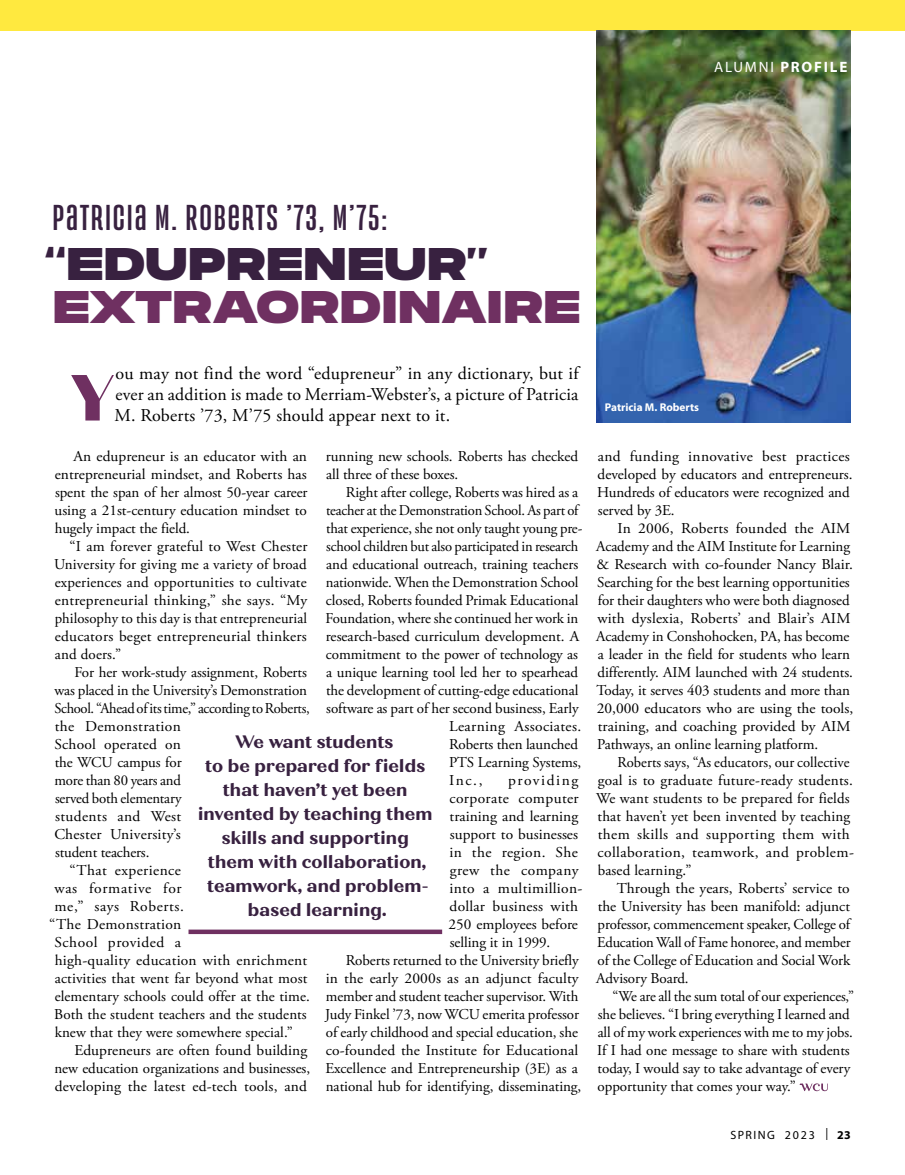
<style>
.page{position:relative;width:905px;height:1175px;background:#fff}
.page>*{position:absolute;margin:0;border:0;box-sizing:border-box;transform-origin:0 0}
.t1{font:900 64.95px "Quiche Display";color:#6f3061}
.t2{font:45.75px/42.5px "Phonk Contrast";color:#6f3061}
.t3{font:35.85px "Versus";letter-spacing:.05em;color:#382140}
.t4{font:700 18px/24px "Quiche Text";letter-spacing:-.025em;color:#382140;text-align:center}
.t5{font:18px/21px "Adobe Garamond Pro";letter-spacing:.01em;color:#000;text-align:justify}
.t6{font:15px/18px "Adobe Garamond Pro";letter-spacing:-.005em;color:#000}
.t7{font:15px "Adobe Garamond Pro";letter-spacing:.015em;color:#000}
.t8{font:15px "Adobe Garamond Pro";letter-spacing:.025em;color:#000}
.t9{font:15px "Adobe Garamond Pro";letter-spacing:.02em;color:#000}
.t10{font:15px "Adobe Garamond Pro";letter-spacing:.04em;color:#000}
.t11{font:15px "Adobe Garamond Pro";letter-spacing:.045em;color:#000}
.t12{font:15px "Adobe Garamond Pro";letter-spacing:.035em;color:#000}
.t13{font:15px "Adobe Garamond Pro";letter-spacing:.03em;color:#000}
.t14{font:700 15px "Myriad Pro";letter-spacing:.12em;color:#fff}
.t15{font:15px "Adobe Garamond Pro";letter-spacing:.105em;color:#000}
.t16{font:12px "Myriad Pro";letter-spacing:.12em;color:#000}
.t17{font:700 11.25px "Myriad Pro";color:#fff}
.s1{font-weight:400}
.s2{color:#382140}
.s3{font-weight:700}
</style>
<div class="page">
<div style="left:0;top:0;width:904px;height:31px;background:#ffe93f"></div>
<img style="left:596px;top:30px;width:254px;height:392px">
<svg style="left:799px;top:1083px;width:28px;height:8px"></svg>
<div style="left:188px;top:929px;width:254px;height:5px;background:#6f3061"></div>
<p class="t14" style="left:714px;top:57px;width:135px"><span class="s1">ALUMNI</span> PROFILE</p>
<h3 class="t3" style="left:53px;top:193px;width:335px">PATRICIA M. ROBERTS ’73, M’75:</h3>
<h2 class="t2" style="left:45px;top:241px;width:537px"><sup>“</sup><span class="s2">EDUPRENEUR</span><sup>”<br></sup>EXTRAORDINAIRE</h2>
<h1 class="t1" style="left:71px;top:358px;width:45px">Y</h1>
<p class="t5" style="left:114px;top:363px;width:465px">ou may not find the word “edupreneur” in any dictionary, but if ever an addition is made to Merriam-Webster’s, a picture of Patricia M. Roberts ’73, M’75 should appear next to it.</p>
<p class="t6" style="left:326px;top:447px;width:254px">running new schools. Roberts has checked all three of these boxes.</p>
<p class="t6" style="left:346px;top:483px;width:234px">Right after college, Roberts was hired as a</p>
<p class="t6" style="left:326px;top:501px;width:254px">teacher at the Demonstration School. As part of</p>
<p class="t6" style="left:326px;top:519px;width:258px">that experience, she not only taught young pre-</p>
<p class="t6" style="left:326px;top:537px;width:254px">school children but also participated in research</p>
<p class="t6" style="left:326px;top:555px;width:253px">and educational outreach, training teachers</p>
<p class="t6" style="left:326px;top:573px;width:254px">nationwide. When the Demonstration School</p>
<p class="t6" style="left:326px;top:591px;width:254px">closed, Roberts founded Primak Educational</p>
<p class="t6" style="left:325px;top:609px;width:254px">Foundation, where she continued her work in</p>
<p class="t6" style="left:326px;top:627px;width:255px">research-based curriculum development. A</p>
<p class="t6" style="left:326px;top:645px;width:254px">commitment to the power of technology as</p>
<p class="t6" style="left:326px;top:663px;width:253px">a unique learning tool led her to spearhead</p>
<p class="t6" style="left:326px;top:681px;width:254px">the development of cutting-edge educational</p>
<p class="t6" style="left:326px;top:699px;width:254px">software as part of her second business, Early</p>
<p class="t8" style="left:449px;top:717px;width:134px">Learning Associates.</p>
<p class="t6" style="left:449px;top:735px;width:130px">Roberts then launched</p>
<p class="t6" style="left:449px;top:753px;width:134px">PTS Learning Systems,</p>
<p class="t6" style="left:449px;top:771px;width:35px">Inc.,</p>
<p class="t15" style="left:508px;top:771px;width:72px">providing</p>
<p class="t8" style="left:449px;top:789px;width:131px">corporate computer</p>
<p class="t6" style="left:449px;top:807px;width:130px">training and learning</p>
<p class="t6" style="left:450px;top:825px;width:130px">support to businesses</p>
<p class="t8" style="left:449px;top:843px;width:130px">in the region. She</p>
<p class="t13" style="left:449px;top:861px;width:130px">grew the company</p>
<p class="t9" style="left:449px;top:879px;width:134px">into a multimillion-</p>
<p class="t7" style="left:449px;top:897px;width:130px">dollar business with</p>
<p class="t6" style="left:448px;top:915px;width:131px">250 employees before</p>
<p class="t6" style="left:450px;top:933px;width:102px">selling it in 1999.</p>
<p class="t6" style="left:346px;top:951px;width:234px">Roberts returned to the University briefly</p>
<p class="t6" style="left:326px;top:969px;width:254px">in the early 2000s as an adjunct faculty</p>
<p class="t6" style="left:326px;top:987px;width:254px">member and student teacher supervisor. With</p>
<p class="t6" style="left:325px;top:1005px;width:255px">Judy Finkel ’73, now WCU emerita professor</p>
<p class="t6" style="left:326px;top:1023px;width:253px">of early childhood and special education, she</p>
<p class="t6" style="left:326px;top:1041px;width:254px">co-founded the Institute for Educational</p>
<p class="t6" style="left:325px;top:1059px;width:254px">Excellence and Entrepreneurship (3E) as a</p>
<p class="t6" style="left:326px;top:1077px;width:257px">national hub for identifying, disseminating,</p>
<p class="t6" style="left:55px;top:447px;width:254px;text-align:justify;text-indent:19px">An edupreneur is an educator with an entrepreneurial mindset, and Roberts has spent the span of her almost 50-year career using a 21st-century education mindset to hugely impact the field.</p>
<p class="t6" style="left:54px;top:537px;width:255px;text-align:justify;text-indent:15px">“I am forever grateful to West Chester University for giving me a variety of broad experiences and opportunities to cultivate entrepreneurial thinking,” she says. “My philosophy to this day is that entrepreneurial educators beget entrepreneurial thinkers and doers.”</p>
<p class="t6" style="left:74px;top:663px;width:234px">For her work-study assignment, Roberts</p>
<p class="t6" style="left:54px;top:681px;width:254px">was placed in the University’s Demonstration</p>
<p class="t6" style="left:54px;top:699px;width:257px">School. “Ahead of its time,” according to Roberts,</p>
<p class="t8" style="left:55px;top:717px;width:128px">the Demonstration</p>
<p class="t7" style="left:54px;top:735px;width:128px">School operated on</p>
<p class="t6" style="left:55px;top:753px;width:128px">the WCU campus for</p>
<p class="t6" style="left:55px;top:771px;width:128px">more than 80 years and</p>
<p class="t6" style="left:55px;top:789px;width:128px">served both elementary</p>
<p class="t8" style="left:55px;top:807px;width:128px">students and West</p>
<p class="t7" style="left:54px;top:825px;width:128px">Chester University’s</p>
<p class="t6" style="left:55px;top:843px;width:96px">student teachers.</p>
<p class="t8" style="left:70px;top:861px;width:113px">“That experience</p>
<p class="t11" style="left:54px;top:879px;width:129px">was formative for</p>
<p class="t10" style="left:55px;top:897px;width:131px">me,” says Roberts.</p>
<p class="t7" style="left:49px;top:915px;width:133px">“The Demonstration</p>
<p class="t12" style="left:54px;top:933px;width:128px">School provided a</p>
<p class="t7" style="left:55px;top:951px;width:254px">high-quality education with enrichment</p>
<p class="t6" style="left:55px;top:969px;width:254px">activities that went far beyond what most</p>
<p class="t6" style="left:55px;top:987px;width:257px">elementary schools could offer at the time.</p>
<p class="t6" style="left:54px;top:1005px;width:254px">Both the student teachers and the students</p>
<p class="t6" style="left:55px;top:1023px;width:240px">knew that they were somewhere special.”</p>
<p class="t6" style="left:74px;top:1041px;width:234px">Edupreneurs are often found building</p>
<p class="t6" style="left:54px;top:1059px;width:257px">new education organizations and businesses,</p>
<p class="t6" style="left:55px;top:1077px;width:254px">developing the latest ed-tech tools, and</p>
<p class="t4" style="left:198px;top:730px;width:236px">We want students<br>to be prepared for fields that haven’t yet been invented by teaching them skills and supporting them with collaboration, teamwork, and problem&shy;based learning.</p>
<p class="t17" style="left:605px;top:400px;width:96px">Patricia M. Roberts</p>
<p class="t6" style="left:597px;top:447px;width:257px">and funding innovative best practices developed by educators and entrepreneurs.<br>Hundreds of educators were recognized and served by 3E.</p>
<p class="t6" style="left:596px;top:519px;width:258px;text-indent:21px">In 2006, Roberts founded the AIM Academy and the AIM Institute for Learning &amp; Research with co-founder Nancy Blair.<br>Searching for the best learning opportunities for their daughters who were both diagnosed with dyslexia, Roberts’ and Blair’s AIM Academy in Conshohocken, PA, has become a leader in the field for students who learn differently. AIM launched with 24 students.<br>Today, it serves 403 students and more than 20,000 educators who are using the tools, training, and coaching provided by AIM Pathways, an online learning platform.</p>
<p class="t6" style="left:596px;top:753px;width:259px;text-indent:21px">Roberts says, “As educators, our collective goal is to graduate future-ready students.<br>We want students to be prepared for fields that haven’t yet been invented by teaching them skills and supporting them with collaboration, teamwork, and problem&shy;based learning.”</p>
<p class="t6" style="left:596px;top:879px;width:256px;text-align:justify;text-indent:20px">Through the years, Roberts’ service to the University has been manifold: adjunct professor, commencement speaker, College of Education Wall of Fame honoree, and member of the College of Education and Social Work Advisory Board.</p>
<p class="t6" style="left:597px;top:987px;width:258px;text-indent:15px">“We are all the sum total of our experiences,” she believes. “I bring everything I learned and all of my work experiences with me to my jobs.<br>If I had one message to share with students today, I would say to take advantage of every opportunity that comes your way.”</p>
<p class="t16" style="left:730px;top:1127px;width:122px">SPRING 2023 | <span class="s3">23</span></p>
</div>
